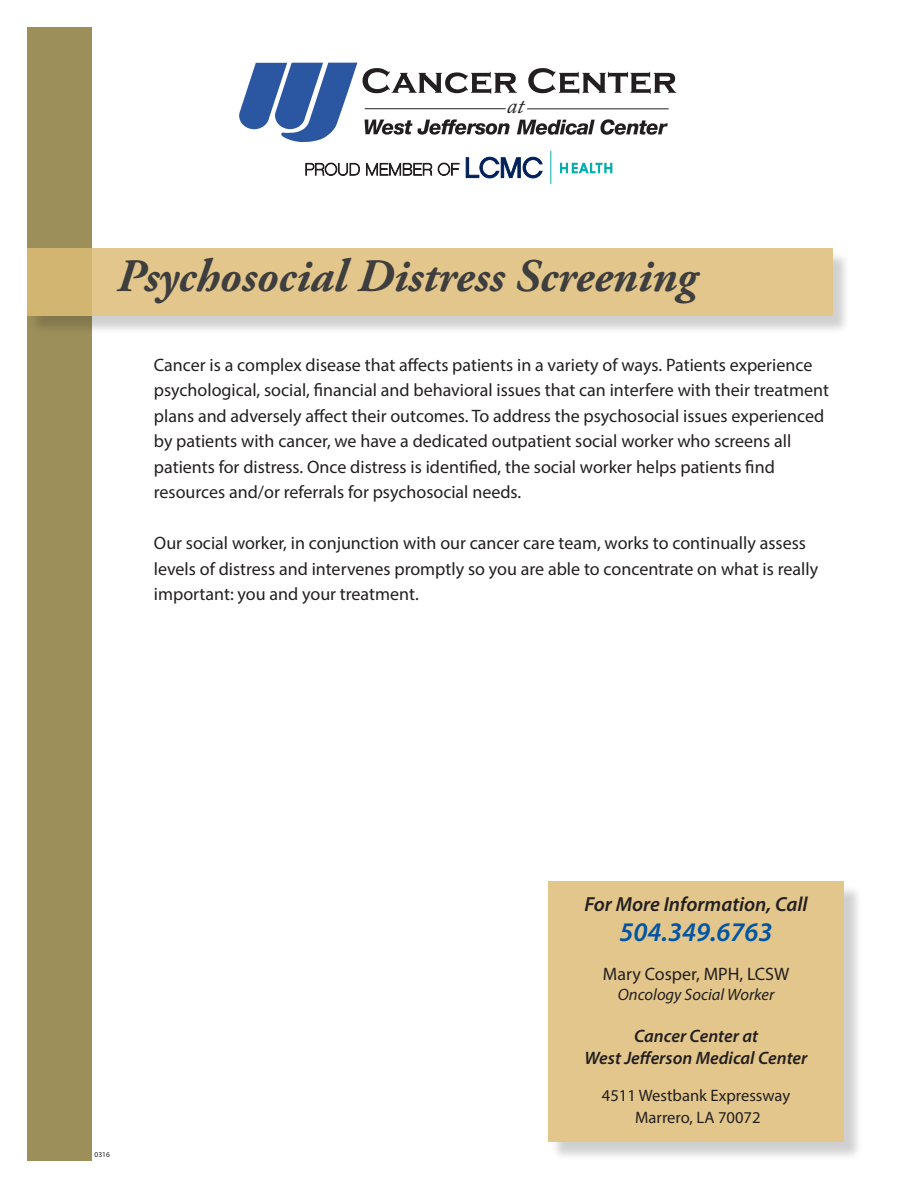
<style>
.page{position:relative;width:918px;height:1188px;background:#fff}
.page>*{position:absolute;margin:0;border:0;box-sizing:border-box;transform-origin:0 0}
.Body_Copy-No_Hypens{font:italic 700 46.5px "Adobe Garamond Pro";color:#3e3e3f}
.t1{font:italic 600 27px "Myriad Pro";color:#0155a5}
.t2{font:italic 22.5px "Adobe Caslon Pro";color:#231f20}
.t3{font:italic 600 20.4px "Myriad Pro";color:#231f20}
.Body_Copy-No_Hypens-2{font:18px/25.5px "Myriad Pro";color:#231f20}
.t4{font:italic 600 18px/22.5px "Myriad Pro";color:#231f20;text-align:center}
.t5{font:16.65px/21.8px "Myriad Pro";color:#231f20;text-align:center}
.Body_Copy-No_Hypens-3{font:italic 16.5px "Myriad Pro";color:#231f20}
.t6{font:7.5px "Myriad Pro";color:#231f20}
</style>
<div class="page">
<div style="left:27px;top:27px;width:65px;height:1134px;background:#9d8f5a"></div>
<div style="left:29px;top:250px;width:822px;height:85px;background:#231f20;opacity:.25"></div>
<svg style="left:27px;top:248px;width:805px;height:68px;background:#e0c488"></svg>
<div style="left:550px;top:884px;width:313px;height:277px;background:#231f20;opacity:.25"></div>
<div style="left:548px;top:882px;width:296px;height:260px;background:#e2c68b"></div>
<svg style="left:239px;top:63px;width:118px;height:79px"></svg>
<svg style="left:363px;top:68px;width:154px;height:26px"></svg>
<svg style="left:528px;top:68px;width:148px;height:26px"></svg>
<hr style="left:527px;top:108px;width:142px;height:1px;background:#231f20">
<svg style="left:365px;top:119px;width:145px;height:16px"></svg>
<svg style="left:517px;top:119px;width:151px;height:16px"></svg>
<hr style="left:365px;top:108px;width:141px;height:1px;background:#231f20">
<svg style="left:305px;top:162px;width:55px;height:14px"></svg>
<svg style="left:366px;top:162px;width:94px;height:14px"></svg>
<svg style="left:466px;top:157px;width:77px;height:22px"></svg>
<hr style="left:550px;top:151px;width:1px;height:33px;background:#00afab">
<svg style="left:560px;top:163px;width:52px;height:10px"></svg>
<p class="t2" style="left:507px;top:92px;width:19px">at</p>
<p class="Body_Copy-No_Hypens" style="left:117px;top:250px;width:581px">Psychosocial Distress Screening</p>
<p class="Body_Copy-No_Hypens-2" style="left:154px;top:352px;width:677px">Cancer is a complex disease that affects patients in a variety of ways. Patients experience psychological, social, financial and behavioral issues that can interfere with their treatment plans and adversely affect their outcomes. To address the psychosocial issues experienced by patients with cancer, we have a dedicated outpatient social worker who screens all patients for distress. Once distress is identified, the social worker helps patients find resources and/or referrals for psychosocial needs.</p>
<p class="Body_Copy-No_Hypens-2" style="left:154px;top:530px;width:666px">Our social worker, in conjunction with our cancer care team, works to continually assess levels of distress and intervenes promptly so you are able to concentrate on what is really important: you and your treatment.</p>
<p class="t6" style="left:94px;top:1150px;width:17px">0316</p>
<p class="t3" style="left:584px;top:891px;width:225px">For More Information, Call</p>
<p class="t1" style="left:620px;top:915px;width:154px">504.349.6763</p>
<p class="Body_Copy-No_Hypens-2" style="left:603px;top:961px;width:188px">Mary Cosper, MPH, LCSW</p>
<p class="Body_Copy-No_Hypens-3" style="left:618px;top:984px;width:158px">Oncology Social Worker</p>
<p class="t4" style="left:585px;top:1024px;width:224px">Cancer Center at<br>West Jefferson Medical Center</p>
<p class="t5" style="left:602px;top:1084px;width:190px">4511 Westbank Expressway<br>Marrero, LA 70072</p>
</div>
